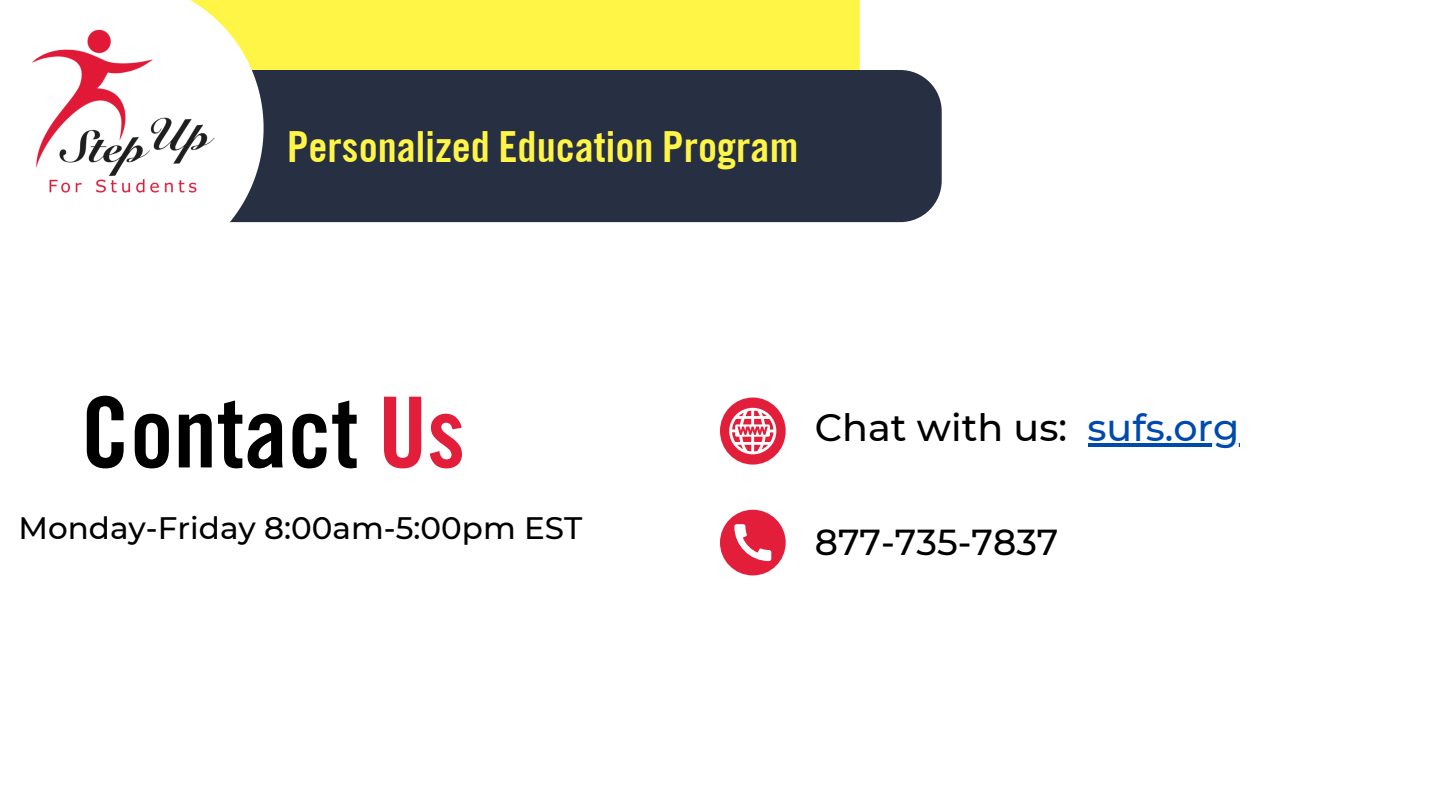
<style>
.page{position:relative;width:1440px;height:810px;background:#fff}
.page>*{position:absolute;margin:0;border:0;box-sizing:border-box;transform-origin:0 0}
.t1{font:700 98px "Traditionell Sans";color:#000}
.t2{font:700 43px "Traditionell Sans";color:#fff547}
.t3{font:500 38px "Montserrat";color:#000}
.t4{font:500 38px "Montserrat";color:#004aad}
.t5{font:500 36.1px "Montserrat";color:#000}
.t6{font:500 31px "Montserrat";color:#000}
.s1{color:#e21e3a}
</style>
<div class="page">
<div style="left:264px;top:0;width:596px;height:70px;background:#fff547"></div>
<div style="left:264px;top:70px;width:678px;height:152px;background:#273043"></div>
<svg style="left:239px;top:0;width:25px;height:223px"></svg>
<img style="left:32px;top:0;width:207px;height:223px">
<svg style="left:720px;top:510px;width:66px;height:65px"></svg>
<svg style="left:720px;top:398px;width:66px;height:66px"></svg>
<svg style="left:1088px;top:443px;width:151px;height:4px"></svg>
<p class="t2" style="left:287px;top:121px;width:513px">Personalized Education Program</p>
<p class="t1" style="left:81px;top:373px;width:386px">Contact <span class="s1">Us</span></p>
<p class="t6" style="left:19px;top:509px;width:565px">Monday-Friday 8:00am-5:00pm EST</p>
<h2 class="t3" style="left:815px;top:404px;width:254px">Chat with us:</h2>
<h1 class="t4" style="left:1088px;top:404px;width:153px">sufs.org</h1>
<p class="t5" style="left:815px;top:520px;width:245px">877-735-7837</p>
</div>
